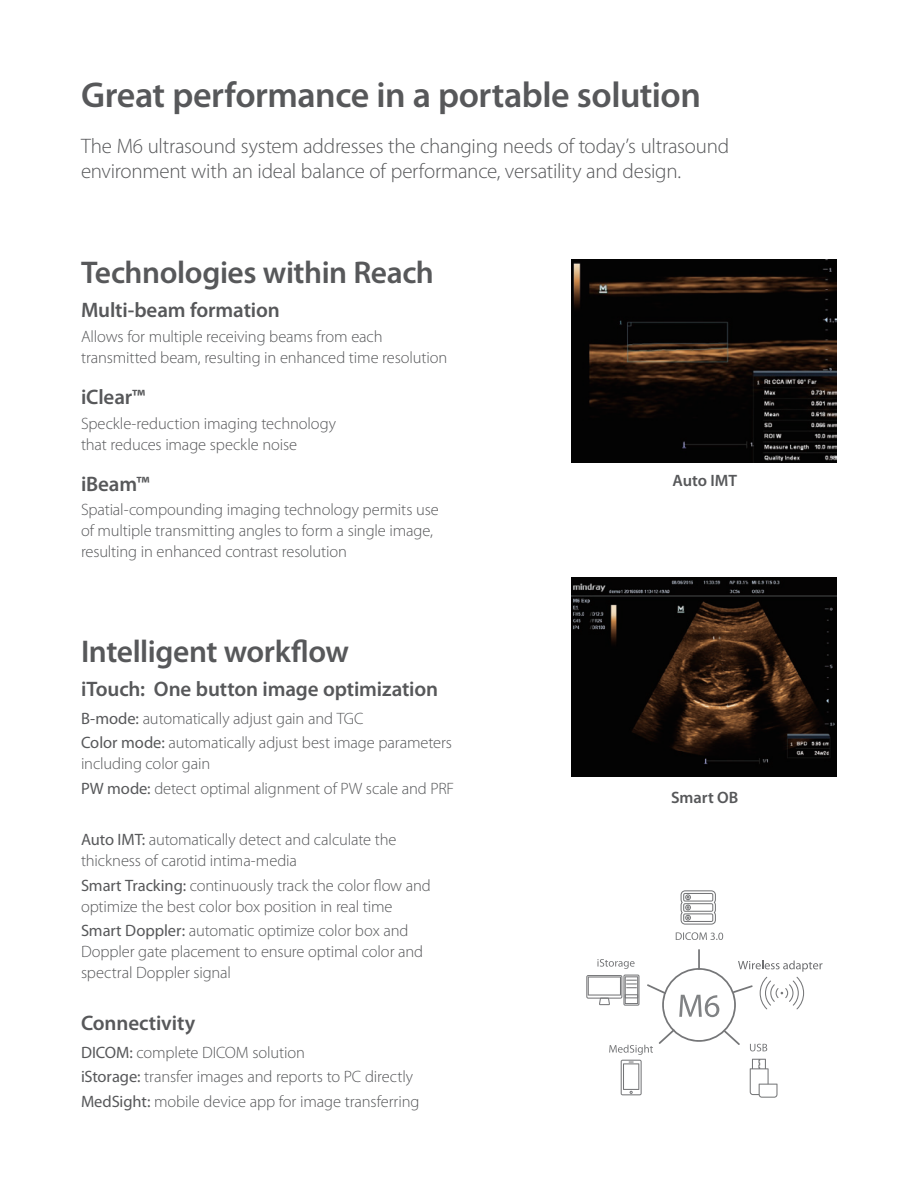
<style>
.page{position:relative;width:918px;height:1188px;background:#fff}
.page>*{position:absolute;margin:0;border:0;box-sizing:border-box;transform-origin:0 0}
.t1{font:600 36px "Myriad Pro";letter-spacing:-.015em;color:#57585a}
.t2{font:600 31.5px "Myriad Pro";letter-spacing:-.015em;color:#57585a}
.t3{font:300 21px/25.2px "Myriad Pro";letter-spacing:-.01em;color:#57585a}
.t4{font:600 21px "Myriad Pro";letter-spacing:-.005em;color:#57585a}
.t5{font:300 16.5px/21px "Myriad Pro";letter-spacing:-.01em;color:#57585a}
.t6{font:600 16.5px "Myriad Pro";letter-spacing:-.005em;color:#57585a}
.s1{font-weight:400}
</style>
<div class="page">
<img style="left:572px;top:259px;width:265px;height:204px">
<img style="left:572px;top:577px;width:265px;height:199px">
<svg style="left:676px;top:932px;width:47px;height:8px"></svg>
<hr style="left:698px;top:949px;width:2px;height:21px;background:#757678">
<svg style="left:681px;top:890px;width:35px;height:35px"></svg>
<svg style="left:586px;top:959px;width:237px;height:139px"></svg>
<p class="t1" style="left:81px;top:72px;width:621px">Great performance in a portable solution</p>
<p class="t3" style="left:81px;top:133px;width:650px">The M6 ultrasound system addresses the changing needs of today’s ultrasound environment with an ideal balance of performance, versatility and design.</p>
<p class="t2" style="left:81px;top:252px;width:354px">Technologies within Reach</p>
<p class="t4" style="left:81px;top:297px;width:200px">Multi-beam formation</p>
<p class="t5" style="left:81px;top:326px;width:368px">Allows for multiple receiving beams from each transmitted beam, resulting in enhanced time resolution</p>
<p class="t4" style="left:81px;top:384px;width:66px">iClear™</p>
<p class="t5" style="left:81px;top:413px;width:257px">Speckle-reduction imaging technology that reduces image speckle noise</p>
<p class="t4" style="left:81px;top:470px;width:70px">iBeam™</p>
<p class="t5" style="left:81px;top:500px;width:359px">Spatial-compounding imaging technology permits use of multiple transmitting angles to form a single image, resulting in enhanced contrast resolution</p>
<p class="t2" style="left:81px;top:631px;width:270px">Intelligent workflow</p>
<p class="t4" style="left:81px;top:676px;width:359px">iTouch: One button image optimization</p>
<p class="t5" style="left:81px;top:708px;width:284px"><span class="s1">B-mode:</span> automatically adjust gain and TGC</p>
<p class="t5" style="left:81px;top:733px;width:373px"><span class="s1">Color mode:</span> automatically adjust best image parameters including color gain</p>
<p class="t5" style="left:81px;top:778px;width:375px"><span class="s1">PW mode:</span> detect optimal alignment of PW scale and PRF</p>
<p class="t5" style="left:81px;top:830px;width:317px"><span class="s1">Auto IMT:</span> automatically detect and calculate the thickness of carotid intima-media</p>
<p class="t5" style="left:81px;top:875px;width:351px"><span class="s1">Smart Tracking:</span> continuously track the color flow and optimize the best color box position in real time</p>
<p class="t5" style="left:81px;top:921px;width:344px"><span class="s1">Smart Doppler:</span> automatic optimize color box and<br>Doppler gate placement to ensure optimal color and spectral Doppler signal</p>
<p class="t4" style="left:81px;top:1009px;width:116px">Connectivity</p>
<p class="t5" style="left:81px;top:1042px;width:226px"><span class="s1">DICOM:</span> complete DICOM solution</p>
<p class="t5" style="left:81px;top:1066px;width:334px"><span class="s1">iStorage:</span> transfer images and reports to PC directly</p>
<p class="t5" style="left:81px;top:1091px;width:340px"><span class="s1">MedSight:</span> mobile device app for image transferring</p>
<p class="t6" style="left:672px;top:470px;width:66px">Auto IMT</p>
<p class="t6" style="left:671px;top:787px;width:69px">Smart OB</p>
</div>
